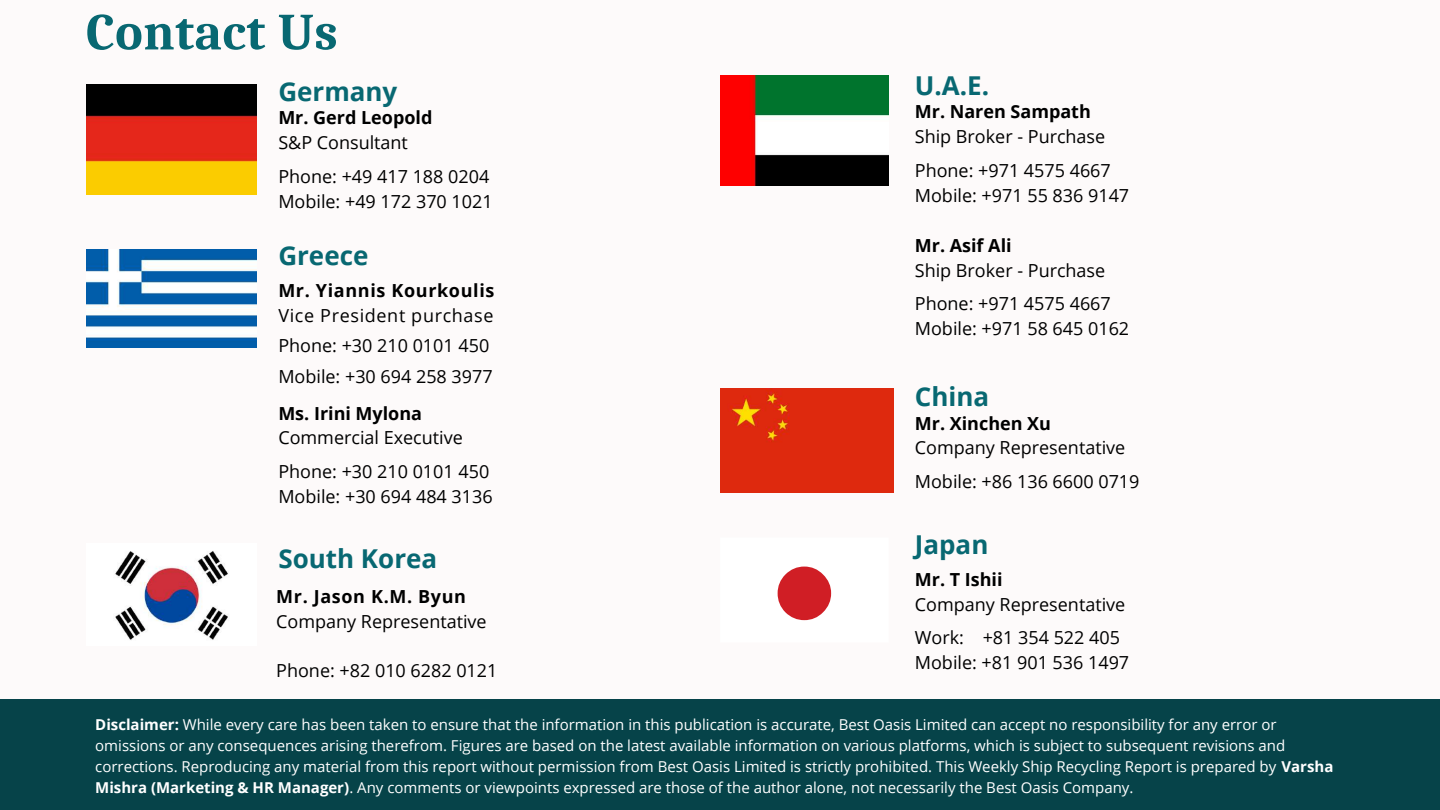
<style>
.page{position:relative;width:1440px;height:810px;background:#fdfafa}
.page>*{position:absolute;margin:0;border:0;box-sizing:border-box;transform-origin:0 0}
.t1{font:700 52px "Caladea";letter-spacing:.01em;color:#086872}
.t2{font:700 26px "Open Sans";color:#086872}
.t3{font:18px/33.8px "Open Sans";color:#000}
.t4{font:700 18px "Open Sans";color:#000}
.t5{font:700 18px "Open Sans";letter-spacing:.035em;color:#000}
.t6{font:15px/21px "Open Sans";color:#fff}
.s1{font-weight:700}
</style>
<div class="page">
<img style="left:87px;top:84px;width:169px;height:110px">
<img style="left:87px;top:249px;width:169px;height:99px">
<img style="left:720px;top:75px;width:169px;height:111px">
<div style="left:720px;top:388px;width:174px;height:105px;background:#de290e"></div>
<div style="left:0;top:699px;width:1440px;height:111px;background:#064349"></div>
<img style="left:115px;top:551px;width:113px;height:89px">
<svg style="left:777px;top:566px;width:55px;height:55px"></svg>
<h1 class="t1" style="left:86px;top:3px;width:253px">Contact Us</h1>
<h2 class="t2" style="left:278px;top:73px;width:121px">Germany</h2>
<p class="t4" style="left:278px;top:105px;width:156px">Mr. Gerd Leopold</p>
<p class="t3" style="left:278px;top:125px;width:212px">S&amp;P Consultant<br>Phone: +49 417 188 0204</p>
<p class="t3" style="left:278px;top:184px;width:216px">Mobile: +49 172 370 1021</p>
<h2 class="t2" style="left:278px;top:238px;width:92px">Greece</h2>
<p class="t5" style="left:278px;top:278px;width:218px">Mr. Yiannis Kourkoulis</p>
<p class="t3" style="left:278px;top:300px;width:217px;line-height:30.4px">Vice President purchase<br>Phone: +30 210 0101 450<br>Mobile: +30 694 258 3977</p>
<p class="t4" style="left:278px;top:400px;width:145px">Ms. Irini Mylona</p>
<p class="t3" style="left:278px;top:420px;width:212px">Commercial Executive<br>Phone: +30 210 0101 450</p>
<p class="t3" style="left:278px;top:479px;width:216px">Mobile: +30 694 484 3136</p>
<h2 class="t2" style="left:278px;top:540px;width:160px">South Korea</h2>
<p class="t5" style="left:276px;top:584px;width:191px">Mr. Jason K.M. Byun</p>
<p class="t3" style="left:276px;top:604px;width:212px">Company Representative</p>
<p class="t3" style="left:276px;top:653px;width:223px">Phone: +82 010 6282 0121</p>
<h2 class="t2" style="left:915px;top:67px;width:76px">U.A.E.</h2>
<p class="t4" style="left:915px;top:99px;width:178px">Mr. Naren Sampath</p>
<p class="t3" style="left:915px;top:119px;width:197px">Ship Broker - Purchase<br>Phone: +971 4575 4667</p>
<p class="t3" style="left:915px;top:178px;width:216px">Mobile: +971 55 836 9147</p>
<p class="t4" style="left:915px;top:233px;width:98px">Mr. Asif Ali</p>
<p class="t3" style="left:915px;top:253px;width:197px">Ship Broker - Purchase<br>Phone: +971 4575 4667</p>
<p class="t3" style="left:915px;top:311px;width:216px">Mobile: +971 58 645 0162</p>
<h2 class="t2" style="left:915px;top:379px;width:76px">China</h2>
<p class="t4" style="left:915px;top:411px;width:138px">Mr. Xinchen Xu</p>
<p class="t3" style="left:915px;top:431px;width:226px">Company Representative<br>Mobile: +86 136 6600 0719</p>
<h2 class="t2" style="left:915px;top:527px;width:75px">Japan</h2>
<p class="t4" style="left:915px;top:567px;width:89px">Mr. T Ishii</p>
<p class="t3" style="left:915px;top:587px;width:212px">Company Representative<br>Work: +81 354 522 405</p>
<p class="t3" style="left:915px;top:645px;width:216px">Mobile: +81 901 536 1497</p>
<p class="t6" style="left:95px;top:714px;width:1240px"><span class="s1">Disclaimer:</span> While every care has been taken to ensure that the information in this publication is accurate, Best Oasis Limited can accept no responsibility for any error or omissions or any consequences arising therefrom. Figures are based on the latest available information on various platforms, which is subject to subsequent revisions and corrections. Reproducing any material from this report without permission from Best Oasis Limited is strictly prohibited. This Weekly Ship Recycling Report is prepared by <span class="s1">Varsha Mishra (Marketing &amp; HR Manager)</span>. Any comments or viewpoints expressed are those of the author alone, not necessarily the Best Oasis Company.</p>
</div>
